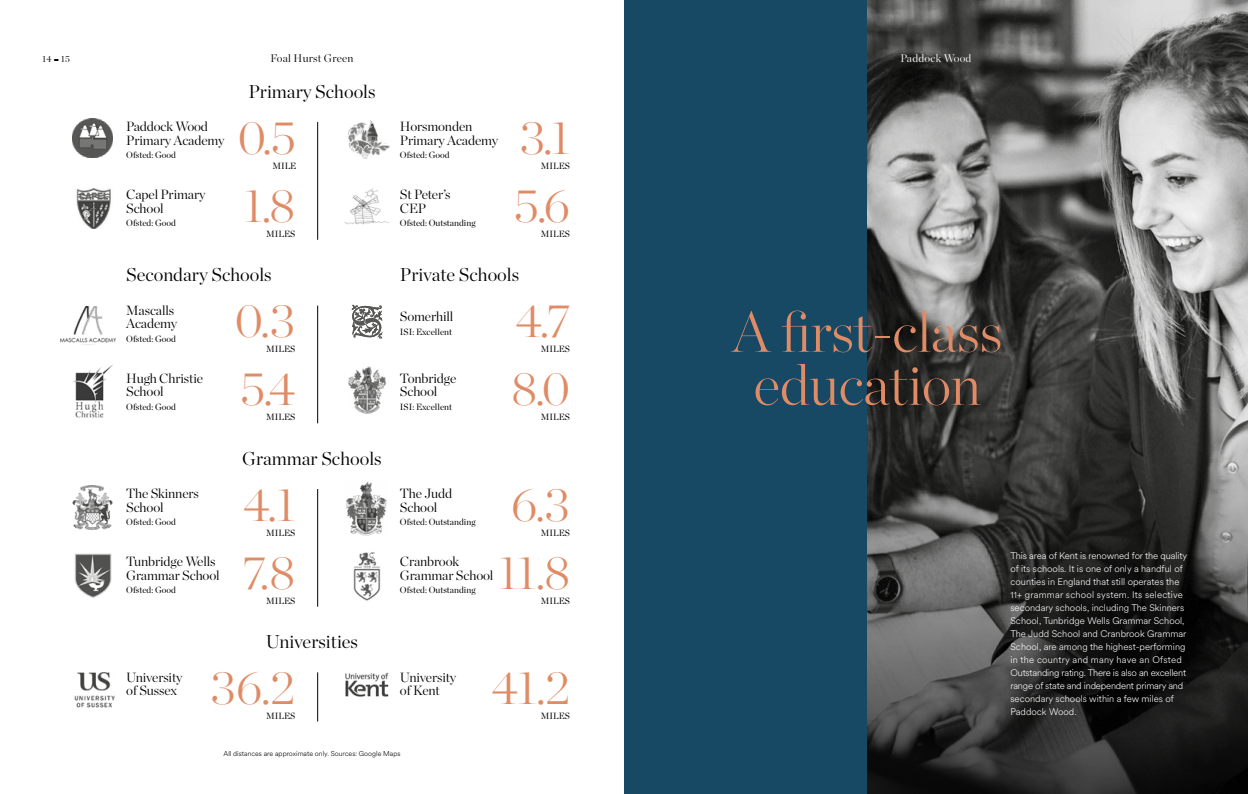
<style>
.page{position:relative;width:1248px;height:794px;background:#fff}
.page>*{position:absolute;margin:0;border:0;box-sizing:border-box;transform-origin:0 0}
.t1{font:200 57px/53px "Chronicle Display";letter-spacing:-.01em;color:#df8c66;text-align:center}
.t2{font:200 47.6px "Chronicle Display";color:#df8c66}
.t3{font:300 18.5px "Chronicle Display";color:#000}
.t4{font:300 13.4px/13.4px "Chronicle Display";letter-spacing:-.01em;color:#000}
.t5{font:300 11px "Chronicle Display";letter-spacing:.02em;color:#000}
.t6{font:300 11px "Chronicle Display";letter-spacing:.02em;color:#fff}
.t7{font:300 9.5px/13px "Circular XX";color:#fff}
.t8{font:9px "Chronicle Display";color:#000}
.t9{font:300 9px "Chronicle Display";color:#000}
.t10{font:300 7px "Circular XX";color:#000}
</style>
<div class="page">
<div style="left:624px;top:0;width:243px;height:794px;background:#174965"></div>
<img style="left:867px;top:0;width:380px;height:262px">
<svg style="left:867px;top:262px;width:380px;height:532px;background:#3d3d3d"></svg>
<img style="left:74px;top:672px;width:41px;height:36px">
<img style="left:345px;top:672px;width:44px;height:25px">
<img style="left:61px;top:306px;width:54px;height:37px">
<img style="left:73px;top:364px;width:40px;height:54px">
<img style="left:348px;top:367px;width:38px;height:47px">
<svg style="left:351px;top:305px;width:31px;height:33px"></svg>
<img style="left:73px;top:118px;width:40px;height:39px">
<img style="left:344px;top:188px;width:46px;height:37px">
<img style="left:348px;top:120px;width:42px;height:39px">
<img style="left:76px;top:188px;width:35px;height:41px">
<img style="left:73px;top:485px;width:40px;height:44px">
<img style="left:74px;top:554px;width:37px;height:44px">
<img style="left:353px;top:552px;width:28px;height:49px">
<img style="left:346px;top:482px;width:41px;height:54px">
<hr style="left:317px;top:672px;width:1px;height:49px;background:#000">
<hr style="left:317px;top:306px;width:1px;height:117px;background:#000">
<hr style="left:317px;top:122px;width:1px;height:118px;background:#000">
<hr style="left:317px;top:489px;width:1px;height:117px;background:#000">
<p class="t9" style="left:43px;top:52px;width:29px">14 – 15</p>
<p class="t5" style="left:270px;top:50px;width:84px">Foal Hurst Green</p>
<p class="t6" style="left:900px;top:50px;width:72px">Paddock Wood</p>
<h3 class="t4" style="left:126px;top:119px;width:100px">Paddock Wood<br>Primary Academy</h3>
<p class="t8" style="left:126px;top:148px;width:51px">Ofsted: Good</p>
<h3 class="t4" style="left:126px;top:187px;width:81px">Capel Primary<br>School</h3>
<p class="t8" style="left:126px;top:216px;width:51px">Ofsted: Good</p>
<h3 class="t3" style="left:248px;top:77px;width:129px">Primary Schools</h3>
<h2 class="t2" style="left:238px;top:101px;width:60px">0.5</h2>
<p class="t8" style="left:272px;top:159px;width:25px">MILE</p>
<h2 class="t2" style="left:244px;top:169px;width:52px">1.8</h2>
<p class="t8" style="left:266px;top:227px;width:31px">MILES</p>
<h3 class="t4" style="left:400px;top:119px;width:100px">Horsmonden<br>Primary Academy</h3>
<p class="t8" style="left:400px;top:148px;width:51px">Ofsted: Good</p>
<h3 class="t4" style="left:400px;top:187px;width:52px">St Peter’s<br>CEP</h3>
<p class="t8" style="left:400px;top:216px;width:77px">Ofsted: Outstanding</p>
<h2 class="t2" style="left:520px;top:101px;width:52px">3.1</h2>
<p class="t8" style="left:541px;top:159px;width:31px">MILES</p>
<h2 class="t2" style="left:514px;top:169px;width:58px">5.6</h2>
<p class="t8" style="left:541px;top:227px;width:31px">MILES</p>
<h3 class="t3" style="left:126px;top:261px;width:147px">Secondary Schools</h3>
<h3 class="t4" style="left:126px;top:302px;width:52px">Mascalls<br>Academy</h3>
<p class="t8" style="left:126px;top:332px;width:51px">Ofsted: Good</p>
<h2 class="t2" style="left:235px;top:285px;width:62px">0.3</h2>
<p class="t8" style="left:266px;top:342px;width:31px">MILES</p>
<h3 class="t4" style="left:126px;top:370px;width:78px">Hugh Christie<br>School</h3>
<p class="t8" style="left:126px;top:400px;width:51px">Ofsted: Good</p>
<h3 class="t4" style="left:126px;top:486px;width:74px">The Skinners<br>School</h3>
<p class="t8" style="left:126px;top:515px;width:51px">Ofsted: Good</p>
<h3 class="t4" style="left:126px;top:554px;width:95px">Tunbridge Wells<br>Grammar School</h3>
<p class="t8" style="left:126px;top:583px;width:51px">Ofsted: Good</p>
<h2 class="t2" style="left:240px;top:353px;width:57px">5.4</h2>
<p class="t8" style="left:266px;top:410px;width:31px">MILES</p>
<h3 class="t3" style="left:242px;top:444px;width:141px">Grammar Schools</h3>
<h2 class="t2" style="left:243px;top:468px;width:54px">4.1</h2>
<p class="t8" style="left:266px;top:526px;width:31px">MILES</p>
<h2 class="t2" style="left:243px;top:536px;width:54px">7.8</h2>
<p class="t8" style="left:266px;top:594px;width:31px">MILES</p>
<h3 class="t3" style="left:266px;top:627px;width:94px">Universities</h3>
<h3 class="t4" style="left:126px;top:669px;width:58px">University of Sussex</h3>
<h2 class="t2" style="left:210px;top:651px;width:86px">36.2</h2>
<p class="t8" style="left:266px;top:709px;width:31px">MILES</p>
<h3 class="t3" style="left:400px;top:261px;width:121px">Private Schools</h3>
<h3 class="t4" style="left:400px;top:309px;width:55px">Somerhill</h3>
<p class="t8" style="left:400px;top:325px;width:54px">ISI: Excellent</p>
<h2 class="t2" style="left:515px;top:285px;width:56px">4.7</h2>
<p class="t8" style="left:541px;top:342px;width:31px">MILES</p>
<h3 class="t4" style="left:400px;top:370px;width:58px">Tonbridge<br>School</h3>
<p class="t8" style="left:400px;top:400px;width:54px">ISI: Excellent</p>
<h3 class="t4" style="left:400px;top:486px;width:54px">The Judd<br>School</h3>
<p class="t8" style="left:400px;top:515px;width:77px">Ofsted: Outstanding</p>
<h2 class="t2" style="left:511px;top:353px;width:60px">8.0</h2>
<p class="t8" style="left:541px;top:410px;width:31px">MILES</p>
<h2 class="t2" style="left:510px;top:468px;width:61px">6.3</h2>
<p class="t8" style="left:541px;top:526px;width:31px">MILES</p>
<h2 class="t2" style="left:499px;top:536px;width:72px">11.8</h2>
<p class="t8" style="left:541px;top:594px;width:31px">MILES</p>
<h3 class="t4" style="left:400px;top:554px;width:95px">Cranbrook<br>Grammar School</h3>
<p class="t8" style="left:400px;top:583px;width:77px">Ofsted: Outstanding</p>
<h3 class="t4" style="left:400px;top:669px;width:58px">University of Kent</h3>
<h2 class="t2" style="left:491px;top:651px;width:80px">41.2</h2>
<p class="t8" style="left:541px;top:709px;width:31px">MILES</p>
<h1 class="t1" style="left:731px;top:301px;width:273px">A first-class education</h1>
<p class="t7" style="left:1010px;top:548px;width:178px">This area of Kent is renowned for the quality of its schools. It is one of only a handful of counties in England that still operates the 11+ grammar school system. Its selective secondary schools, including The Skinners School, Tunbridge Wells Grammar School, The Judd School and Cranbrook Grammar School, are among the highest-performing in the country and many have an Ofsted Outstanding rating. There is also an excellent range of state and independent primary and secondary schools within a few miles of Paddock Wood.</p>
<p class="t10" style="left:223px;top:749px;width:178px">All distances are approximate only. Sources: Google Maps</p>
</div>
